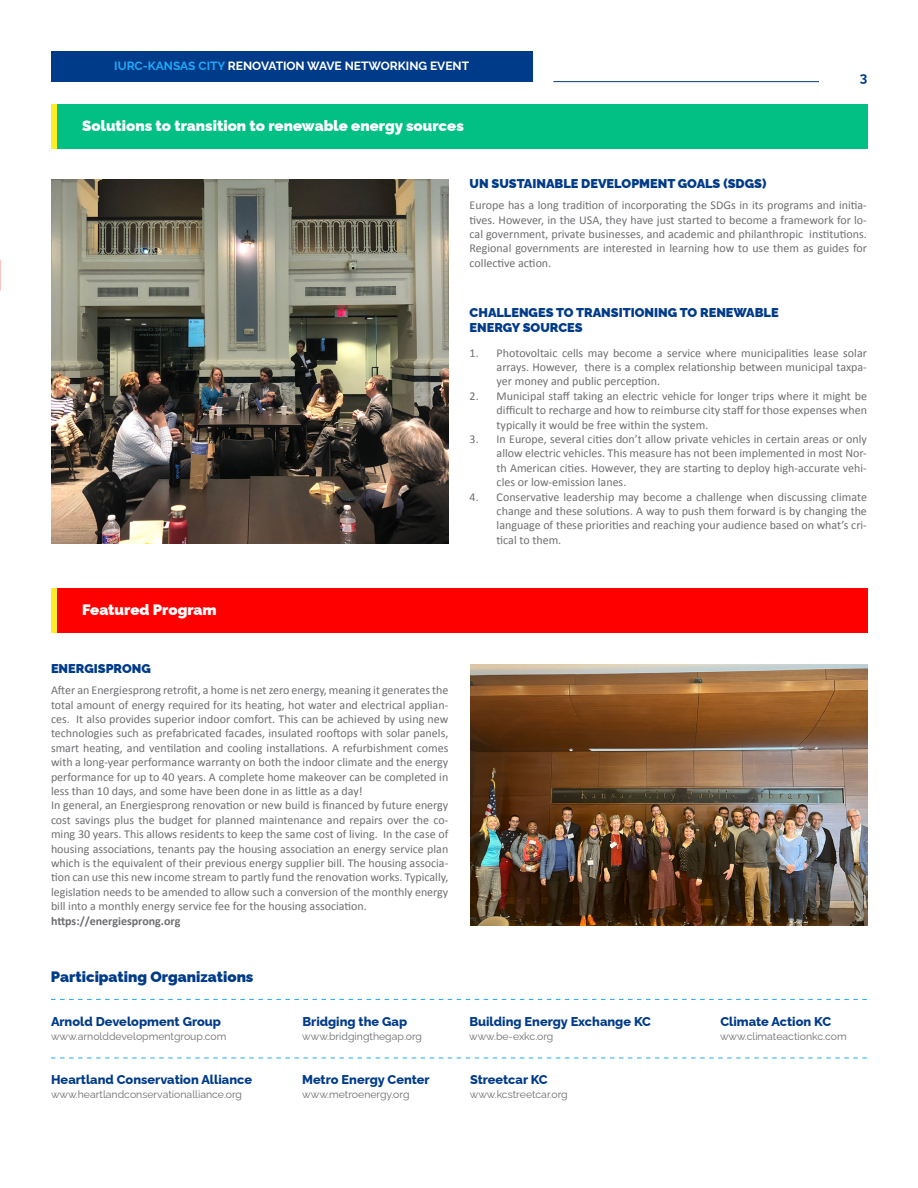
<style>
.page{position:relative;width:918px;height:1188px;background:#fff}
.page>*{position:absolute;margin:0;border:0;box-sizing:border-box;transform-origin:0 0}
.t1{font:900 15px "Raleway";color:#fff}
.t2{font:900 15px "Raleway";color:#003b89}
.t3{font:700 13.5px "Raleway";color:#003b89}
.Paragraph_-_heading{font:800 12.75px "Raleway";color:#003b89}
.t4{font:900 12.75px "Raleway";color:#003b89}
.t5{font:12px/14.4px "Calibri";color:#6d6e71;text-align:justify}
.t6{font:700 12px "Raleway";color:#fff}
.t7{font:700 12px "Calibri";color:#6d6e71}
.Paragraph_-_body{font:100 10.5px "Raleway";color:#6d6e71}
.s1{color:#1fa9f9}
</style>
<div class="page">
<div style="left:51px;top:51px;width:481px;height:31px;background:#003b89"></div>
<hr style="left:553px;top:81px;width:266px;height:1px;background:#003b89">
<div style="left:51px;top:104px;width:817px;height:45px;background:#02c084"></div>
<div style="left:51px;top:588px;width:817px;height:45px;background:#f00"></div>
<img style="left:51px;top:179px;width:397px;height:364px">
<img style="left:470px;top:665px;width:398px;height:260px">
<div style="left:51px;top:104px;width:6px;height:45px;background:#fcee21"></div>
<div style="left:51px;top:588px;width:6px;height:45px;background:#fcee21"></div>
<svg style="left:51px;top:999px;width:816px;height:1px"></svg>
<svg style="left:51px;top:1058px;width:816px;height:1px"></svg>
<p class="t6" style="left:114px;top:57px;width:356px"><span class="s1">IURC-KANSAS CITY</span> RENOVATION WAVE NETWORKING EVENT</p>
<p class="t1" style="left:82px;top:114px;width:383px">Solutions to transition to renewable energy sources</p>
<p class="t4" style="left:470px;top:173px;width:298px">UN SUSTAINABLE DEVELOPMENT GOALS (SDGS)</p>
<p class="t3" style="left:860px;top:66px;width:9px">3</p>
<p class="t5" style="left:470px;top:198px;width:399px">Europe has a long tradition of incorporating the SDGs in its programs and initia&shy;tives. However, in the USA, they have just started to become a framework for lo&shy;cal government, private businesses, and academic and philanthropic institutions.<br>Regional governments are interested in learning how to use them as guides for collective action.</p>
<p class="t4" style="left:470px;top:302px;width:311px">CHALLENGES TO TRANSITIONING TO RENEWABLE</p>
<p class="t4" style="left:470px;top:317px;width:115px">ENERGY SOURCES</p>
<p class="t5" style="left:497px;top:345px;width:372px;text-indent:-27px">1. Photovoltaic cells may become a service where municipalities lease solar arrays. However, there is a complex relationship between municipal taxpa&shy;yer money and public perception.</p>
<p class="t5" style="left:497px;top:388px;width:372px;text-indent:-27px">2. Municipal staff taking an electric vehicle for longer trips where it might be difficult to recharge and how to reimburse city staff for those expenses when typically it would be free within the system.</p>
<p class="t5" style="left:497px;top:431px;width:372px;text-indent:-27px">3. In Europe, several cities don’t allow private vehicles in certain areas or only allow electric vehicles. This measure has not been implemented in most Nor&shy;th American cities. However, they are starting to deploy high-accurate vehi&shy;cles or low-emission lanes.</p>
<p class="t5" style="left:497px;top:489px;width:372px;text-indent:-27px">4. Conservative leadership may become a challenge when discussing climate change and these solutions. A way to push them forward is by changing the language of these priorities and reaching your audience based on what’s cri&shy;tical to them.</p>
<p class="t1" style="left:82px;top:598px;width:136px">Featured Program</p>
<p class="t4" style="left:51px;top:658px;width:101px">ENERGISPRONG</p>
<p class="t5" style="left:51px;top:682px;width:399px">After an Energiesprong retrofit, a home is net zero energy, meaning it generates the total amount of energy required for its heating, hot water and electrical applian&shy;ces. It also provides superior indoor comfort. This can be achieved by using new technologies such as prefabricated facades, insulated rooftops with solar panels, smart heating, and ventilation and cooling installations. A refurbishment comes with a long-year performance warranty on both the indoor climate and the energy performance for up to 40 years. A complete home makeover can be completed in less than 10 days, and some have been done in as little as a day!</p>
<p class="t5" style="left:51px;top:798px;width:399px">In general, an Energiesprong renovation or new build is financed by future energy cost savings plus the budget for planned maintenance and repairs over the co&shy;ming 30 years. This allows residents to keep the same cost of living. In the case of housing associations, tenants pay the housing association an energy service plan which is the equivalent of their previous energy supplier bill. The housing associa&shy;tion can use this new income stream to partly fund the renovation works. Typically, legislation needs to be amended to allow such a conversion of the monthly energy bill into a monthly energy service fee for the housing association.</p>
<p class="t7" style="left:51px;top:912px;width:131px">https://energiesprong.org</p>
<h6 class="t2" style="left:51px;top:965px;width:204px">Participating Organizations</h6>
<p class="Paragraph_-_heading" style="left:51px;top:1011px;width:172px">Arnold Development Group</p>
<p class="Paragraph_-_heading" style="left:303px;top:1011px;width:106px">Bridging the Gap</p>
<p class="Paragraph_-_body" style="left:51px;top:1027px;width:177px">www.arnolddevelopmentgroup.com</p>
<p class="Paragraph_-_body" style="left:302px;top:1027px;width:121px">www.bridgingthegap.org</p>
<p class="Paragraph_-_heading" style="left:51px;top:1069px;width:202px">Heartland Conservation Alliance</p>
<p class="Paragraph_-_heading" style="left:302px;top:1069px;width:129px">Metro Energy Center</p>
<p class="Paragraph_-_body" style="left:51px;top:1085px;width:193px">www.heartlandconservationalliance.org</p>
<p class="Paragraph_-_body" style="left:302px;top:1086px;width:109px">www.metroenergy.org</p>
<p class="Paragraph_-_heading" style="left:470px;top:1011px;width:183px">Building Energy Exchange KC</p>
<p class="Paragraph_-_heading" style="left:720px;top:1011px;width:112px">Climate Action KC</p>
<p class="Paragraph_-_body" style="left:469px;top:1028px;width:86px">www.be-exkc.org</p>
<p class="Paragraph_-_body" style="left:720px;top:1027px;width:128px">www.climateactionkc.com</p>
<p class="Paragraph_-_heading" style="left:470px;top:1069px;width:79px">Streetcar KC</p>
<p class="Paragraph_-_body" style="left:470px;top:1086px;width:99px">www.kcstreetcar.org</p>
</div>
